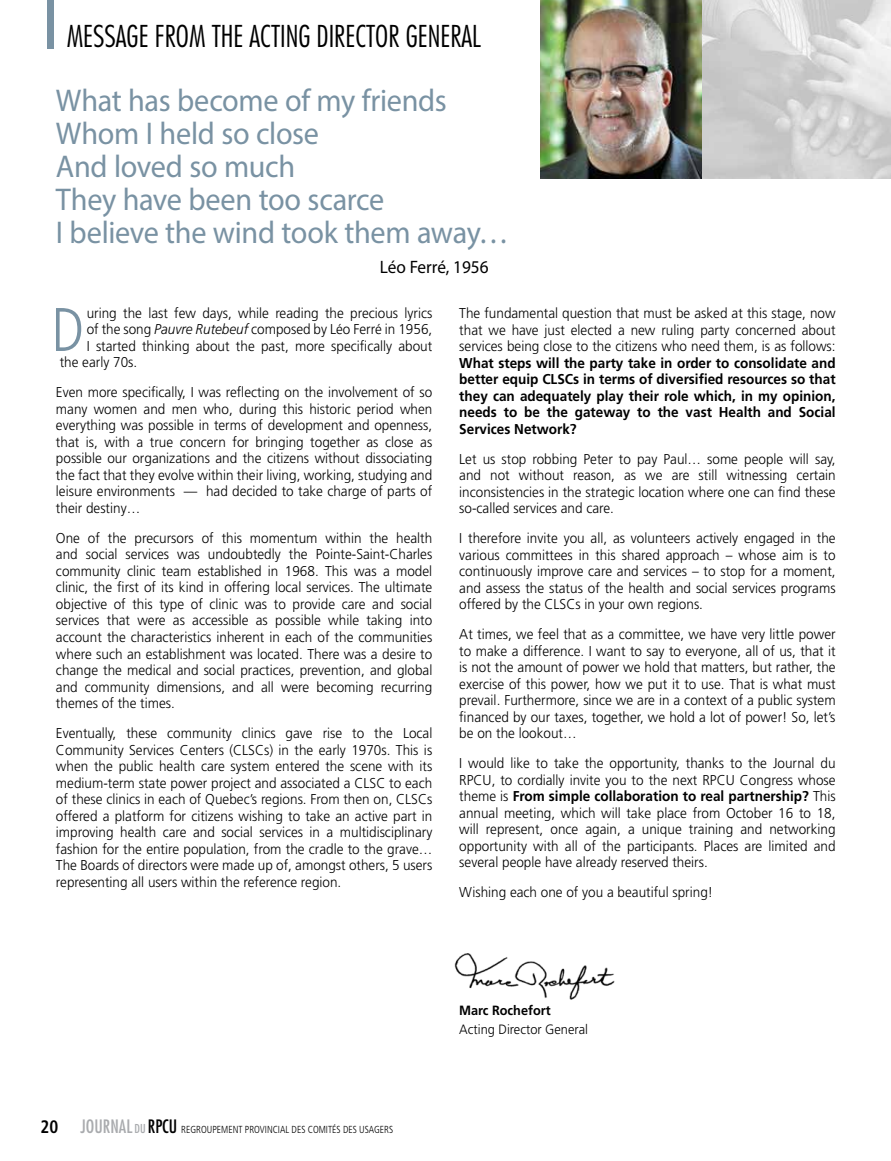
<style>
.page{position:relative;width:891px;height:1161px;background:#fff}
.page>*{position:absolute;margin:0;border:0;box-sizing:border-box;transform-origin:0 0}
.t1{font:300 condensed 61.5px "Frutiger";color:#7992a3;scale:.95 1}
.t2{font:31.5px/33px "Myriad Pro";letter-spacing:-.01em;color:#7992a3;scale:.96 1}
.t3{font:300 condensed 29.4px "Futura";color:#000}
.t4{font:18px "Myriad Pro";color:#000;scale:.96 1}
.t5{font:300 14.25px/16.5px "Frutiger";color:#000;text-align:justify;scale:.95 1}
.t6{font:700 14.25px/16.5px "Frutiger";color:#000;text-align:justify;scale:.95 1}
.t7{font:300 13.5px "Frutiger";color:#000;scale:.95 1}
.t8{font:700 13.35px "Frutiger";color:#000;scale:.95 1}
.t9{font:300 condensed 10.2px "Frutiger";color:#000;scale:.95 1}
.s1{font-style:italic}
.s2{font-weight:700}
.s3{font-weight:700;font-size:18px}
.s4{font-family:"Futura";font-weight:400;font-size:18px;color:#a9abae}
.s5{font-family:"Futura";font-weight:400;font-size:12px;color:#a9abae}
.s6{font-family:"Futura";font-weight:400;font-size:18px}
</style>
<div class="page">
<img style="left:701px;top:0;width:190px;height:179px">
<img style="left:541px;top:0;width:160px;height:179px">
<img style="left:454px;top:953px;width:161px;height:47px">
<div style="left:47px;top:0;width:7px;height:49px;background:#7992a3"></div>
<h3 class="t3" style="left:67px;top:18px;width:416px">MESSAGE FROM THE ACTING DIRECTOR GENERAL</h3>
<h2 class="t2" style="left:56px;top:83px;width:473px">What has become of my friends<br>Whom I held so close<br>And loved so much<br>They have been too scarce<br>I believe the wind took them away…</h2>
<p class="t4" style="left:380px;top:255px;width:115px">Léo Ferré, 1956</p>
<h1 class="t1" style="left:51px;top:295px;width:36px">D</h1>
<p class="t5" style="left:87px;top:305px;width:365px">uring the last few days, while reading the precious lyrics</p>
<p class="t5" style="left:87px;top:321px;width:365px">of the song <span class="s1">Pauvre Rutebeuf</span> composed by Léo Ferré in 1956,</p>
<p class="t5" style="left:87px;top:338px;width:365px">I started thinking about the past, more specifically about</p>
<p class="t5" style="left:60px;top:354px;width:83px">the early 70s.</p>
<p class="t5" style="left:56px;top:384px;width:398px">Even more specifically, I was reflecting on the involvement of so many women and men who, during this historic period when everything was possible in terms of development and openness, that is, with a true concern for bringing together as close as possible our organizations and the citizens without dissociating the fact that they evolve within their living, working, studying and leisure environments — had decided to take charge of parts of their destiny…</p>
<p class="t5" style="left:56px;top:530px;width:398px">One of the precursors of this momentum within the health and social services was undoubtedly the Pointe-Saint-Charles community clinic team established in 1968. This was a model clinic, the first of its kind in offering local services. The ultimate objective of this type of clinic was to provide care and social services that were as accessible as possible while taking into account the characteristics inherent in each of the communities where such an establishment was located. There was a desire to change the medical and social practices, prevention, and global and community dimensions, and all were becoming recurring themes of the times.</p>
<p class="t5" style="left:56px;top:725px;width:398px">Eventually, these community clinics gave rise to the Local Community Services Centers (CLSCs) in the early 1970s. This is when the public health care system entered the scene with its medium-term state power project and associated a CLSC to each of these clinics in each of Quebec’s regions. From then on, CLSCs offered a platform for citizens wishing to take an active part in improving health care and social services in a multidisciplinary fashion for the entire population, from the cradle to the grave… The Boards of directors were made up of, amongst others, 5 users representing all users within the reference region.</p>
<p class="t5" style="left:459px;top:305px;width:398px">The fundamental question that must be asked at this stage, now that we have just elected a new ruling party concerned about services being close to the citizens who need them, is as follows:</p>
<p class="t6" style="left:459px;top:354px;width:398px">What steps will the party take in order to consolidate and better equip CLSCs in terms of diversified resources so that they can adequately play their role which, in my opinion, needs to be the gateway to the vast Health and Social Services Network?</p>
<p class="t5" style="left:459px;top:450px;width:398px">Let us stop robbing Peter to pay Paul… some people will say, and not without reason, as we are still witnessing certain inconsistencies in the strategic location where one can find these so-called services and care.</p>
<p class="t5" style="left:459px;top:530px;width:398px">I therefore invite you all, as volunteers actively engaged in the various committees in this shared approach – whose aim is to continuously improve care and services – to stop for a moment, and assess the status of the health and social services programs offered by the CLSCs in your own regions.</p>
<p class="t5" style="left:459px;top:626px;width:398px">At times, we feel that as a committee, we have very little power to make a difference. I want to say to everyone, all of us, that it is not the amount of power we hold that matters, but rather, the exercise of this power, how we put it to use. That is what must prevail. Furthermore, since we are in a context of a public system financed by our taxes, together, we hold a lot of power! So, let’s be on the lookout…</p>
<p class="t5" style="left:459px;top:755px;width:398px">I would like to take the opportunity, thanks to the Journal du RPCU, to cordially invite you to the next RPCU Congress whose theme is <span class="s2">From simple collaboration to real partnership?</span> This annual meeting, which will take place from October 16 to 18, will represent, once again, a unique training and networking opportunity with all of the participants. Places are limited and several people have already reserved theirs.</p>
<p class="t5" style="left:459px;top:884px;width:269px">Wishing each one of you a beautiful spring!</p>
<p class="t9" style="left:40px;top:1124px;width:373px"><span class="s3">20</span> <span class="s4">JOURNAL</span> <span class="s5">DU</span> <span class="s6">RPCU</span> REGROUPEMENT PROVINCIAL DES COMITÉS DES USAGERS</p>
<p class="t8" style="left:459px;top:1002px;width:98px">Marc Rochefort</p>
<p class="t7" style="left:459px;top:1022px;width:137px">Acting Director General</p>
</div>
